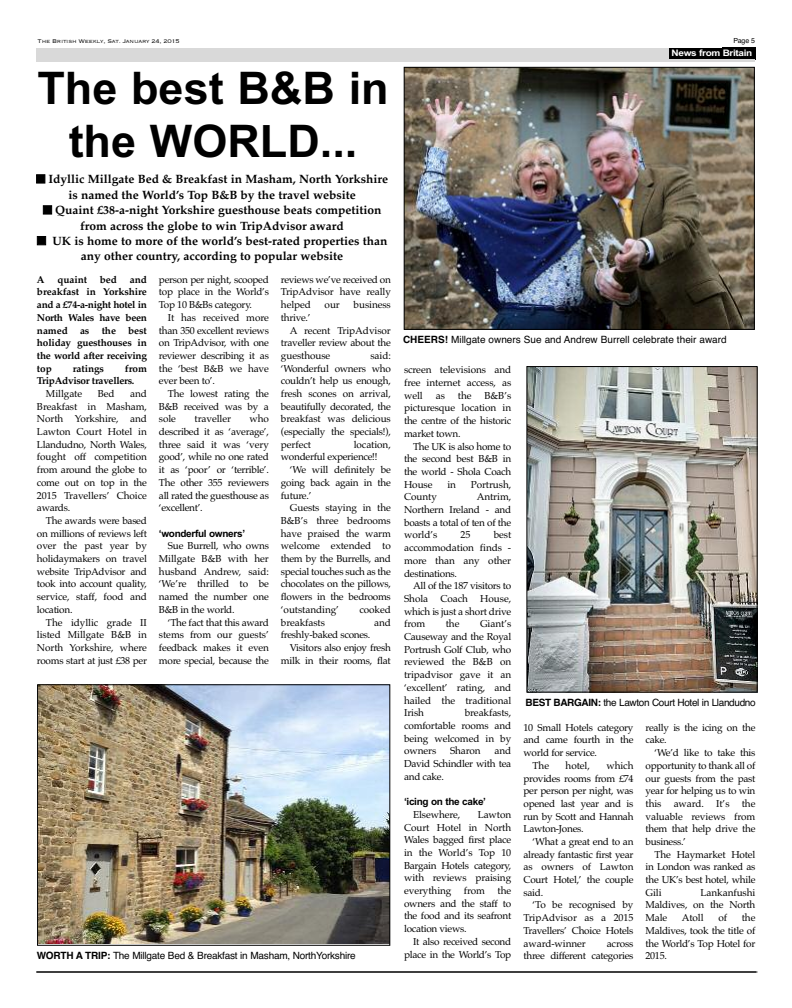
<style>
.page{position:relative;width:792px;height:1008px;background:#fff}
.page>*{position:absolute;margin:0;border:0;box-sizing:border-box;transform-origin:0 0}
.t1{font:700 45px/53px "Arial";color:#000;text-align:center}
.t2{font:700 12px/15.2px "Palatino";color:#000;text-align:center}
.t3{font:10px/12.7px "Palatino";letter-spacing:-.03em;color:#000;text-align:justify}
.t4{font:700 10px/12.7px "Palatino";letter-spacing:-.015em;color:#000;text-align:justify}
.t5{font:10px "Helvetica";letter-spacing:-.02em;color:#000}
.t6{font:10px "Palatino";letter-spacing:-.01em;color:#000}
.t7{font:10px "Helvetica";color:#000}
.t8{font:700 10px "Arial";letter-spacing:-.03em;color:#000}
.t9{font:700 9px "Arial";letter-spacing:-.035em;color:#fff;scale:1.11 1}
.t10{font:300 7px "Copperplate";letter-spacing:-.035em;color:#000}
.t11{font:7px "Helvetica";color:#000}
.s1{font-weight:700}
</style>
<div class="page">
<hr style="left:36px;top:972px;width:720px;height:1px;background:#000">
<div style="left:722px;top:48px;width:34px;height:12px;background:#000"></div>
<hr style="left:37px;top:972px;width:720px;height:1px;background:#000">
<div style="left:36px;top:48px;width:719px;height:14px;background:#d9d9d9"></div>
<div style="left:670px;top:48px;width:85px;height:11px;background:#000"></div>
<img style="left:406px;top:69px;width:347px;height:259px">
<div style="left:404px;top:67px;width:351px;height:263px;border:1px solid #000"></div>
<img style="left:528px;top:368px;width:228px;height:323px">
<div style="left:526px;top:366px;width:232px;height:327px;border:1px solid #000"></div>
<img style="left:39px;top:686px;width:349px;height:258px">
<div style="left:37px;top:684px;width:353px;height:262px;border:1px solid #000"></div>
<p class="t10" style="left:38px;top:36px;width:144px">The British Weekly, Sat. January 24, 2015</p>
<p class="t11" style="left:733px;top:36px;width:23px">Page 5</p>
<p class="t9" style="left:672px;top:48px;width:74px">News from Britain</p>
<h1 class="t1" style="left:37px;top:62px;width:353px">The best B&amp;B in the WORLD...</h1>
<p class="t2" style="left:36px;top:171px;width:354px;line-height:15.6px">■ Idyllic Millgate Bed &amp; Breakfast in Masham, North Yorkshire is named the World’s Top B&amp;B by the travel website</p>
<p class="t2" style="left:43px;top:203px;width:340px">■ Quaint £38-a-night Yorkshire guesthouse beats competition from across the globe to win TripAdvisor award</p>
<p class="t2" style="left:37px;top:233px;width:352px">■ UK is home to more of the world’s best-rated properties than any other country, according to popular website</p>
<p class="t4" style="left:37px;top:273px;width:111px;text-indent:93px">and breakfast in Yorkshire and a £74-a-night hotel in North Wales have been named as the best holiday guesthouses in the world after receiving top</p>
<p class="t4" style="left:37px;top:273px;width:9px">A</p>
<p class="t4" style="left:57px;top:273px;width:31px">quaint</p>
<p class="t4" style="left:100px;top:273px;width:19px">bed</p>
<p class="t4" style="left:37px;top:362px;width:111px;text-indent:88px">from<br>TripAdvisor travellers.</p>
<p class="t6" style="left:46px;top:388px;width:38px">Millgate</p>
<p class="t3" style="left:98px;top:387px;width:18px">Bed</p>
<p class="t4" style="left:73px;top:362px;width:33px">ratings</p>
<p class="t3" style="left:37px;top:387px;width:111px;text-indent:93px">and Breakfast in Masham, North Yorkshire, and Lawton Court Hotel in Llandudno, North Wales, fought off competition from around the globe to come out on top in the 2015 Travellers’ Choice awards.</p>
<p class="t3" style="left:37px;top:514px;width:111px;text-indent:9px">The awards were based on millions of reviews left over the past year by holidaymakers on travel website TripAdvisor and took into account quality, service, staff, food and location.</p>
<p class="t3" style="left:37px;top:616px;width:111px;text-indent:9px">The idyllic grade II listed Millgate B&amp;B in North Yorkshire, where rooms start at just £38 per</p>
<p class="t3" style="left:159px;top:273px;width:111px">person per night, scooped top place in the World’s Top 10 B&amp;Bs category.</p>
<p class="t3" style="left:159px;top:311px;width:111px;text-indent:9px">It has received more than 350 excellent reviews on TripAdvisor, with one reviewer describing it as the ‘best B&amp;B we have ever been to’.</p>
<p class="t3" style="left:159px;top:387px;width:111px;text-indent:9px">The lowest rating the B&amp;B received was by a sole</p>
<p class="t3" style="left:159px;top:413px;width:111px;text-indent:91px">who described it as ‘average’, three said it was ‘very good’, while no one rated it as ‘poor’ or ‘terrible’.<br>The other 355 reviewers all rated the guesthouse as ‘excellent’.</p>
<p class="t8" style="left:159px;top:527px;width:88px">‘wonderful owners’</p>
<p class="t3" style="left:159px;top:540px;width:111px;text-indent:9px">Sue Burrell, who owns Millgate B&amp;B with her husband Andrew, said: ‘We’re thrilled to be named the number one B&amp;B in the world.</p>
<p class="t3" style="left:159px;top:616px;width:111px;text-indent:9px">‘The fact that this award stems from our guests’ feedback makes it even more special, because the</p>
<p class="t6" style="left:194px;top:413px;width:38px">traveller</p>
<p class="t3" style="left:281px;top:273px;width:111px">reviews we’ve received on TripAdvisor have really helped</p>
<p class="t3" style="left:325px;top:298px;width:17px">our</p>
<p class="t6" style="left:354px;top:299px;width:39px">business</p>
<p class="t3" style="left:281px;top:311px;width:31px">thrive.’</p>
<p class="t6" style="left:290px;top:324px;width:102px">A recent TripAdvisor</p>
<p class="t3" style="left:281px;top:336px;width:111px">traveller review about the</p>
<p class="t6" style="left:281px;top:350px;width:51px">guesthouse</p>
<p class="t3" style="left:281px;top:349px;width:111px;text-indent:90px">said: ‘Wonderful owners who couldn’t help us enough, fresh scones on arrival, beautifully decorated, the breakfast was delicious (especially the specials!), perfect</p>
<p class="t3" style="left:281px;top:438px;width:111px;text-indent:73px">location, wonderful experience!!</p>
<p class="t3" style="left:281px;top:463px;width:111px;text-indent:9px">‘We will definitely be going back again in the future.’</p>
<p class="t3" style="left:281px;top:501px;width:111px;text-indent:9px">Guests staying in the B&amp;B’s three bedrooms have praised the warm welcome extended to them by the Burrells, and special touches such as the chocolates on the pillows, flowers in the bedrooms ‘outstanding’</p>
<p class="t3" style="left:359px;top:603px;width:33px">cooked</p>
<p class="t6" style="left:281px;top:616px;width:46px">breakfasts</p>
<p class="t3" style="left:374px;top:616px;width:18px">and</p>
<p class="t3" style="left:281px;top:628px;width:91px">freshly-baked scones.</p>
<p class="t3" style="left:290px;top:641px;width:102px">Visitors also enjoy fresh</p>
<p class="t3" style="left:281px;top:654px;width:111px">milk in their rooms, flat</p>
<p class="t5" style="left:37px;top:950px;width:321px"><span class="s1">WORTh A TRIP:</span> The Millgate Bed &amp; Breakfast in Masham, NorthYorkshire</p>
<p class="t7" style="left:403px;top:334px;width:325px"><span class="s1">ChEERS!</span> Millgate owners Sue and Andrew Burrell celebrate their award</p>
<p class="t3" style="left:404px;top:364px;width:109px">screen televisions and free internet access, as well</p>
<p class="t3" style="left:436px;top:389px;width:11px">as</p>
<p class="t3" style="left:458px;top:389px;width:15px">the</p>
<p class="t3" style="left:404px;top:389px;width:109px;text-indent:80px">B&amp;B’s picturesque location in the centre of the historic market town.</p>
<p class="t3" style="left:404px;top:440px;width:109px;text-indent:9px">The UK is also home to the second best B&amp;B in the world - Shola Coach House</p>
<p class="t3" style="left:447px;top:478px;width:10px">in</p>
<p class="t6" style="left:471px;top:478px;width:42px">Portrush,</p>
<p class="t3" style="left:404px;top:491px;width:34px">County</p>
<p class="t3" style="left:404px;top:491px;width:109px;text-indent:73px">Antrim, Northern Ireland - and boasts a total of ten of the world’s</p>
<p class="t3" style="left:404px;top:529px;width:109px;text-indent:90px">best accommodation finds - more than any other destinations.</p>
<p class="t3" style="left:404px;top:579px;width:109px;text-indent:9px">All of the 187 visitors to Shola Coach House, which is just a short drive from</p>
<p class="t3" style="left:461px;top:529px;width:11px">25</p>
<p class="t3" style="left:446px;top:618px;width:15px">the</p>
<p class="t3" style="left:404px;top:618px;width:109px;text-indent:76px">Giant’s Causeway and the Royal Portrush Golf Club, who reviewed the B&amp;B on tripadvisor gave it an ‘excellent’ rating, and hailed the traditional Irish</p>
<p class="t3" style="left:404px;top:706px;width:109px;text-indent:61px">breakfasts, comfortable rooms and being welcomed in by owners</p>
<p class="t3" style="left:450px;top:745px;width:32px">Sharon</p>
<p class="t3" style="left:404px;top:745px;width:109px;text-indent:90px">and David Schindler with tea and cake.</p>
<p class="t8" style="left:404px;top:796px;width:84px">‘icing on the cake’</p>
<p class="t6" style="left:413px;top:809px;width:49px">Elsewhere,</p>
<p class="t3" style="left:404px;top:808px;width:109px;text-indent:74px">Lawton Court Hotel in North Wales bagged first place in the World’s Top 10<br>Bargain Hotels category, with reviews praising everything from the owners and the staff to the food and its seafront location views.</p>
<p class="t3" style="left:404px;top:935px;width:109px;text-align:right">It also received second place in the World’s Top</p>
<p class="t5" style="left:526px;top:697px;width:232px"><span class="s1">bEST bARGAIN:</span> the Lawton Court Hotel in Llandudno</p>
<p class="t3" style="left:524px;top:721px;width:111px">10 Small Hotels category</p>
<p class="t3" style="left:524px;top:734px;width:111px">and came fourth in the</p>
<p class="t3" style="left:524px;top:746px;width:75px">world for service.</p>
<p class="t3" style="left:533px;top:759px;width:18px">The</p>
<p class="t3" style="left:566px;top:759px;width:26px">hotel,</p>
<p class="t3" style="left:524px;top:759px;width:111px;text-indent:83px">which provides rooms from £74 per person per night, was opened last year and is run by Scott and Hannah Lawton-Jones.</p>
<p class="t3" style="left:524px;top:835px;width:111px;text-indent:9px">‘What a great end to an already fantastic first year as owners of Lawton Court Hotel,’ the couple said.</p>
<p class="t3" style="left:524px;top:899px;width:111px;text-indent:9px">‘To be recognised by TripAdvisor as a 2015<br>Travellers’ Choice Hotels award-winner</p>
<p class="t3" style="left:524px;top:937px;width:111px;text-align:right">across<br>three different categories</p>
<p class="t3" style="left:646px;top:721px;width:111px">really is the icing on the cake.</p>
<p class="t3" style="left:646px;top:746px;width:111px;text-indent:9px">‘We’d like to take this opportunity to thank all of our guests from the past year for helping us to win this award. It’s the valuable reviews from them that help drive the business.’</p>
<p class="t3" style="left:646px;top:848px;width:111px;text-indent:9px">The Haymarket Hotel in London was ranked as the UK’s best hotel, while Gili</p>
<p class="t3" style="left:646px;top:886px;width:111px;text-indent:55px">Lankanfushi Maldives, on the North Male</p>
<p class="t3" style="left:646px;top:911px;width:111px;text-indent:96px">the Maldives, took the title of the World’s Top Hotel for 2015.</p>
<p class="t3" style="left:682px;top:911px;width:24px">Atoll</p>
<p class="t3" style="left:718px;top:911px;width:10px">of</p>
</div>
